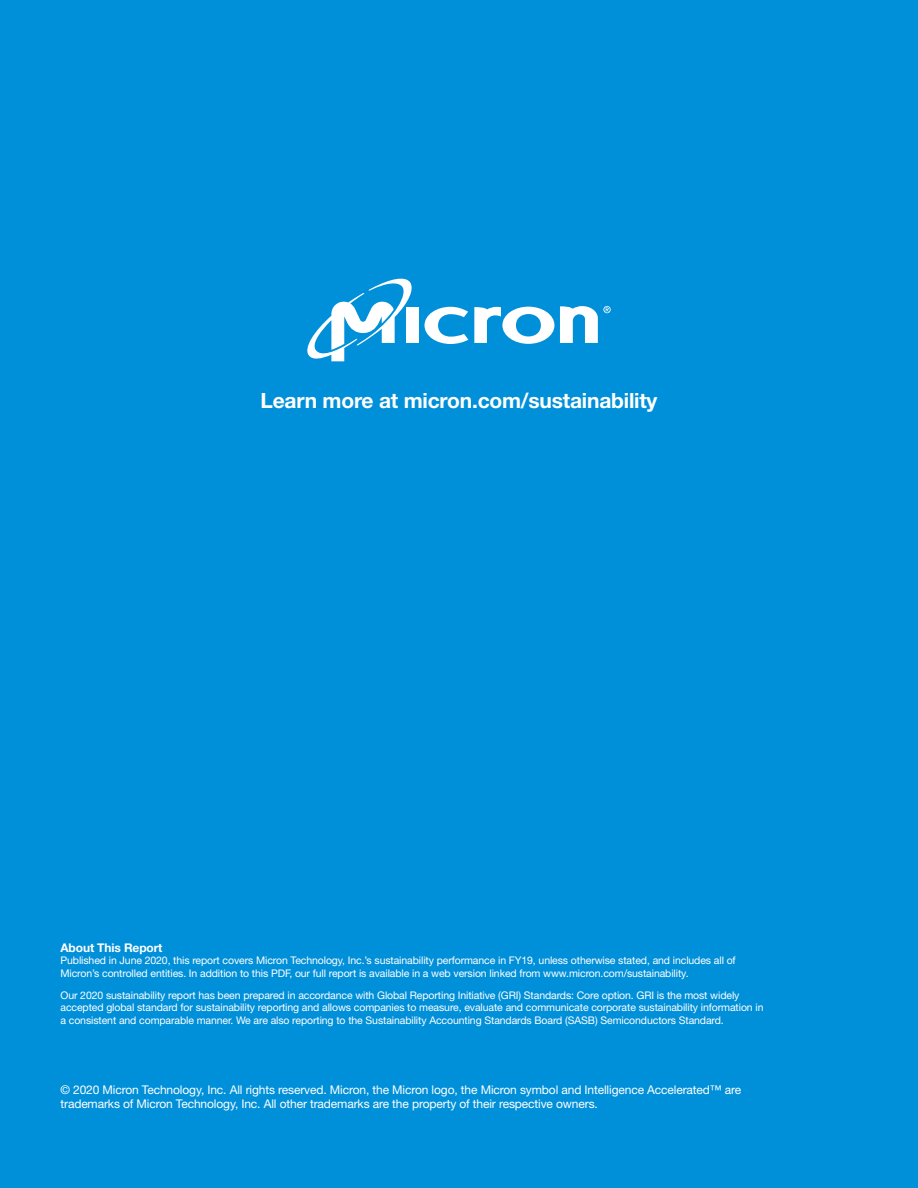
<style>
.page{position:relative;width:918px;height:1188px;background:#0090da}
.page>*{position:absolute;margin:0;border:0;box-sizing:border-box;transform-origin:0 0}
.t1{font:700 21px "Helvetica Neue LT Std";letter-spacing:-.01em;color:#fff}
.t2{font:12px/14.4px "Helvetica Neue LT Std";letter-spacing:-.01em;color:#fff}
.t3{font:700 12px "Helvetica Neue LT Std";letter-spacing:-.01em;color:#fff}
.t4{font:10.5px/12.6px "Helvetica Neue LT Std";letter-spacing:-.01em;color:#fff}
</style>
<div class="page">
<svg style="left:425px;top:307px;width:43px;height:37px"></svg>
<div style="left:406px;top:308px;width:12px;height:35px;background:#fff"></div>
<svg style="left:474px;top:307px;width:80px;height:37px"></svg>
<svg style="left:307px;top:278px;width:108px;height:83px"></svg>
<svg style="left:560px;top:306px;width:51px;height:37px"></svg>
<h1 class="t1" style="left:260px;top:387px;width:399px">Learn more at micron.com/sustainability</h1>
<p class="t3" style="left:60px;top:940px;width:104px">About This Report</p>
<p class="t4" style="left:60px;top:954px;width:677px">Published in June 2020, this report covers Micron Technology, Inc.’s sustainability performance in FY19, unless otherwise stated, and includes all of<br>Micron’s controlled entities. In addition to this PDF, our full report is available in a web version linked from www.micron.com/sustainability.</p>
<p class="t4" style="left:60px;top:988px;width:705px">Our 2020 sustainability report has been prepared in accordance with Global Reporting Initiative (GRI) Standards: Core option. GRI is the most widely accepted global standard for sustainability reporting and allows companies to measure, evaluate and communicate corporate sustainability information in a consistent and comparable manner. We are also reporting to the Sustainability Accounting Standards Board (SASB) Semiconductors Standard.</p>
<p class="t2" style="left:60px;top:1082px;width:682px">© 2020 Micron Technology, Inc. All rights reserved. Micron, the Micron logo, the Micron symbol and Intelligence Accelerated™ are trademarks of Micron Technology, Inc. All other trademarks are the property of their respective owners.</p>
</div>
